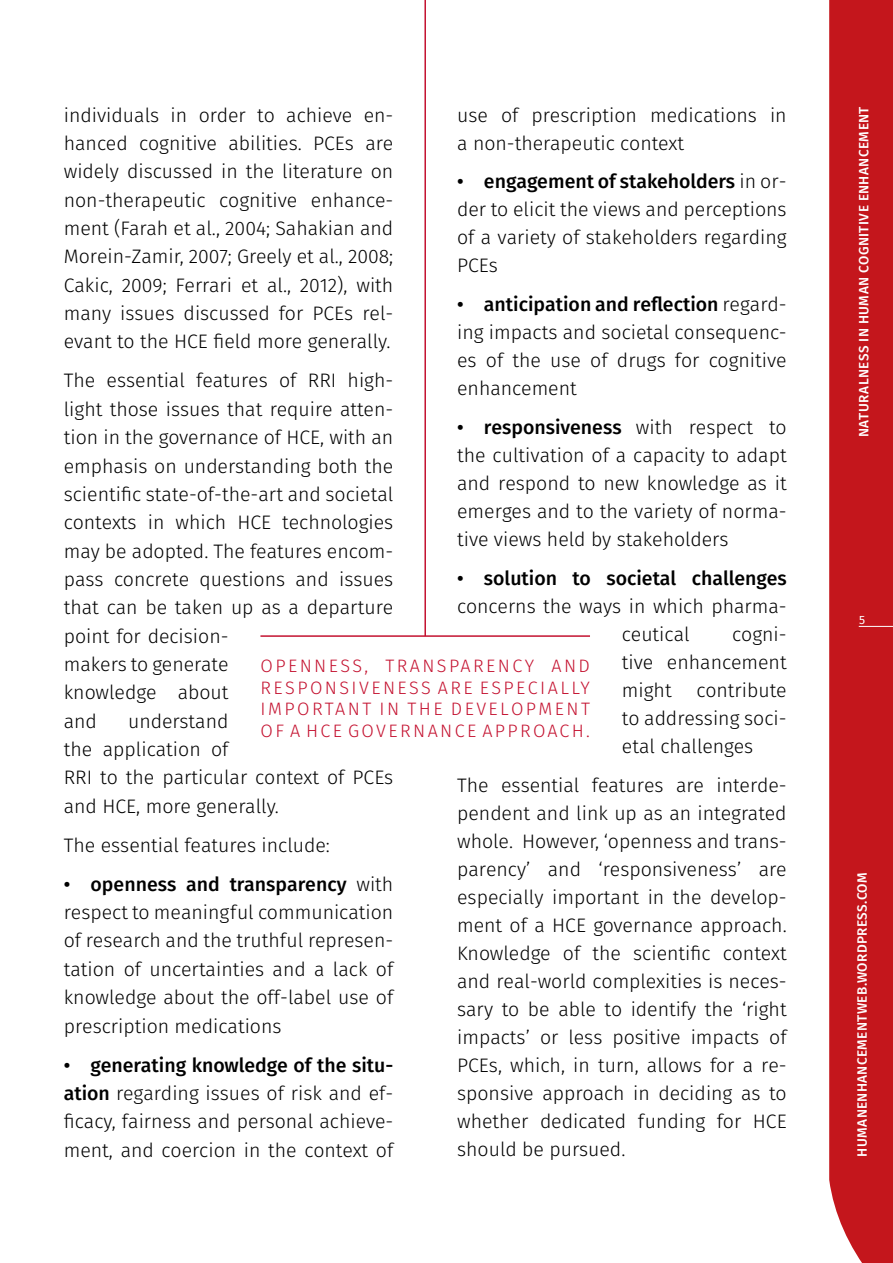
<style>
.page{position:relative;width:893px;height:1263px;background:#fff}
.page>*{position:absolute;margin:0;border:0;box-sizing:border-box;transform-origin:0 0}
.t1{font:300 19.5px/28.3px "Fira Sans";color:#000;text-align:justify}
.t2{font:500 19.5px "Fira Sans";color:#000}
.t3{font:300 18px/21.6px "Fira Sans";letter-spacing:.135em;color:#c41230}
.t4{font:500 13.5px "Fira Sans";letter-spacing:.025em;color:#fff}
.t5{font:12px "Fira Sans";color:#fff}
.s1{font-weight:500}
</style>
<div class="page">
<div style="left:829px;top:0;width:64px;height:1263px;background:#c4161c"></div>
<hr style="left:859px;top:626px;width:34px;height:1px;background:#fff">
<svg style="left:829px;top:1157px;width:42px;height:106px"></svg>
<hr style="left:424px;top:0;width:2px;height:636px;background:#c41230">
<hr style="left:260px;top:635px;width:330px;height:2px;background:#c41230">
<p class="t1" style="left:457px;top:102px;width:331px">use of prescription medications in a non-therapeutic context</p>
<p class="t1" style="left:457px;top:169px;width:331px"><span class="s1">• engagement of stakeholders</span> in or&shy;der to elicit the views and perceptions of a variety of stakeholders regarding PCEs</p>
<p class="t1" style="left:457px;top:292px;width:331px"><span class="s1">• anticipation and reflection</span> regard&shy;ing impacts and societal consequenc&shy;es of the use of drugs for cognitive enhancement</p>
<p class="t1" style="left:457px;top:414px;width:331px"><span class="s1">• responsiveness</span> with respect to the cultivation of a capacity to adapt and respond to new knowledge as it emerges and to the variety of norma&shy;tive views held by stakeholders</p>
<p class="t2" style="left:457px;top:564px;width:331px">• solution to societal challenges</p>
<p class="t1" style="left:622px;top:593px;width:166px;text-indent:-165px">concerns the ways in which pharma&shy;ceutical</p>
<p class="t1" style="left:64px;top:102px;width:331px">individuals in order to achieve en&shy;hanced cognitive abilities. PCEs are widely discussed in the literature on non-therapeutic cognitive enhance&shy;ment (Farah et al., 2004; Sahakian and Morein-Zamir, 2007; Greely et al., 2008; Cakic, 2009; Ferrari et al., 2012), with many issues discussed for PCEs rel&shy;evant to the HCE field more generally.</p>
<p class="t1" style="left:64px;top:368px;width:331px;text-align:left">The essential features of RRI high&shy;light those issues that require atten&shy;tion in the governance of HCE, with an emphasis on understanding both the scientific state-of-the-art and societal contexts in which HCE technologies may be adopted. The features encom&shy;pass concrete questions and issues that can be taken up as a departure point for decision-<br>makers to generate<br>knowledge about<br>and</p>
<p class="t1" style="left:622px;top:621px;width:166px;text-indent:110px">cogni&shy;tive enhancement might</p>
<p class="t3" style="left:261px;top:656px;width:41px">Openness</p>
<p class="t3" style="left:364px;top:656px;width:34px">, trans</p>
<p class="t3" style="left:449px;top:656px;width:25px">parenc</p>
<p class="t3" style="left:525px;top:656px;width:67px">y an d</p>
<p class="t3" style="left:261px;top:678px;width:12px">res</p>
<p class="t3" style="left:297px;top:678px;width:38px">ponsi</p>
<p class="t3" style="left:359px;top:678px;width:25px">veness</p>
<p class="t3" style="left:438px;top:678px;width:13px">are</p>
<p class="t3" style="left:480px;top:678px;width:48px">especia</p>
<p class="t3" style="left:560px;top:678px;width:31px">lly</p>
<p class="t3" style="left:261px;top:700px;width:64px">important</p>
<p class="t3" style="left:380px;top:700px;width:41px">in the</p>
<p class="t1" style="left:622px;top:677px;width:166px;text-indent:75px">contribute to addressing soci&shy;etal challenges</p>
<p class="t1" style="left:457px;top:772px;width:331px">The essential features are interde&shy;pendent and link up as an integrated whole. However, ‘openness and trans&shy;parency’ and ‘responsiveness’ are especially important in the develop&shy;ment of a HCE governance approach.<br>Knowledge of the scientific context and real-world complexities is neces&shy;sary to be able to identify the ‘right impacts’ or less positive impacts of PCEs, which, in turn, allows for a re&shy;sponsive approach in deciding as to whether dedicated funding for HCE should be pursued.</p>
<p class="t3" style="left:261px;top:700px;width:331px;text-indent:190px">deve lopment<br>of a HCE governance approach.</p>
<p class="t1" style="left:64px;top:708px;width:331px;text-align:left;text-indent:64px">understand<br>the application of<br>RR I to the particular context of PCEs and HCE, more generally.</p>
<p class="t1" style="left:64px;top:832px;width:268px">The essential features include:</p>
<p class="t1" style="left:64px;top:871px;width:331px"><span class="s1">• openness and transparency</span> with respect to meaningful communication of research and the truthful represen&shy;tation of uncertainties and a lack of knowledge about the off-label use of prescription medications</p>
<p class="t1" style="left:64px;top:1052px;width:331px"><span class="s1">• generating knowledge of the situ&shy;ation</span> regarding issues of risk and ef&shy;ficacy, fairness and personal achieve&shy;ment, and coercion in the context of</p>
<p class="t4" style="left:854px;top:437px;width:332px;rotate:-90deg">Naturalness in Human Cognitive Enhancement</p>
<p class="t5" style="left:859px;top:612px;width:8px">5</p>
<p class="t4" style="left:853px;top:1156px;width:286px;rotate:-90deg">humanenhancementweb.wordpress.com</p>
</div>
